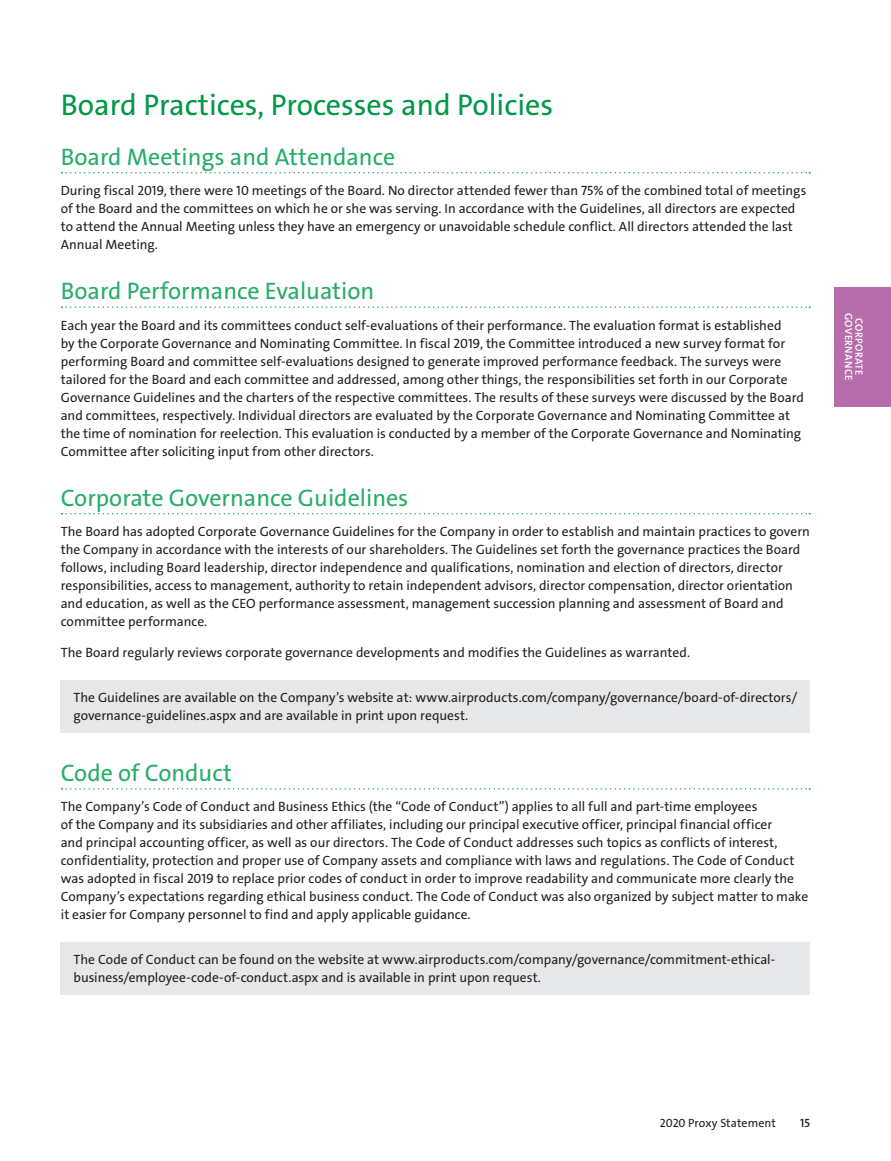
<style>
.page{position:relative;width:891px;height:1161px;background:#fff}
.page>*{position:absolute;margin:0;border:0;box-sizing:border-box;transform-origin:0 0}
.t1{font:30px "The Sans LF";color:#009847}
.t2{font:24px "The Sans LF";color:#27ad6a}
.t3{font:13.5px/18px "The Sans LF";color:#231f20}
.t4{font:12px "The Sans LF";letter-spacing:.005em;color:#231f20}
.t5{font:600 12px "The Sans LF";color:#231f20}
.t6{font:600 10.5px/10.5px "The Sans LF";letter-spacing:.03em;color:#fff;text-align:center}
</style>
<div class="page">
<svg style="left:62px;top:172px;width:748px;height:1px"></svg>
<svg style="left:62px;top:306px;width:748px;height:2px"></svg>
<svg style="left:62px;top:513px;width:748px;height:1px"></svg>
<svg style="left:62px;top:788px;width:748px;height:2px"></svg>
<div style="left:61px;top:680px;width:749px;height:53px;background:#e6e7e9"></div>
<div style="left:61px;top:942px;width:749px;height:53px;background:#e6e7e9"></div>
<div style="left:835px;top:287px;width:56px;height:119px;background:#b76cac"></div>
<h1 class="t1" style="left:61px;top:85px;width:494px">Board Practices, Processes and Policies</h1>
<h2 class="t2" style="left:61px;top:141px;width:336px">Board Meetings and Attendance</h2>
<p class="t3" style="left:61px;top:182px;width:747px">During fiscal 2019, there were 10 meetings of the Board. No director attended fewer than 75% of the combined total of meetings of the Board and the committees on which he or she was serving. In accordance with the Guidelines, all directors are expected to attend the Annual Meeting unless they have an emergency or unavoidable schedule conflict. All directors attended the last Annual Meeting.</p>
<h2 class="t2" style="left:61px;top:276px;width:315px">Board Performance Evaluation</h2>
<p class="t3" style="left:61px;top:316px;width:745px">Each year the Board and its committees conduct self-evaluations of their performance. The evaluation format is established<br>by the Corporate Governance and Nominating Committee. In fiscal 2019, the Committee introduced a new survey format for performing Board and committee self-evaluations designed to generate improved performance feedback. The surveys were tailored for the Board and each committee and addressed, among other things, the responsibilities set forth in our Corporate Governance Guidelines and the charters of the respective committees. The results of these surveys were discussed by the Board and committees, respectively. Individual directors are evaluated by the Corporate Governance and Nominating Committee at the time of nomination for reelection. This evaluation is conducted by a member of the Corporate Governance and Nominating Committee after soliciting input from other directors.</p>
<h2 class="t2" style="left:61px;top:482px;width:349px">Corporate Governance Guidelines</h2>
<p class="t3" style="left:61px;top:523px;width:751px">The Board has adopted Corporate Governance Guidelines for the Company in order to establish and maintain practices to govern the Company in accordance with the interests of our shareholders. The Guidelines set forth the governance practices the Board follows, including Board leadership, director independence and qualifications, nomination and election of directors, director responsibilities, access to management, authority to retain independent advisors, director compensation, director orientation and education, as well as the CEO performance assessment, management succession planning and assessment of Board and committee performance.</p>
<p class="t3" style="left:61px;top:644px;width:631px">The Board regularly reviews corporate governance developments and modifies the Guidelines as warranted.</p>
<p class="t3" style="left:74px;top:688px;width:725px">The Guidelines are available on the Company’s website at: www.airproducts.com/company/governance/board-of-directors/ governance-guidelines.aspx and are available in print upon request.</p>
<h2 class="t2" style="left:61px;top:757px;width:173px">Code of Conduct</h2>
<p class="t3" style="left:61px;top:798px;width:749px">The Company’s Code of Conduct and Business Ethics (the “Code of Conduct”) applies to all full and part-time employees<br>of the Company and its subsidiaries and other affiliates, including our principal executive officer, principal financial officer<br>and principal accounting officer, as well as our directors. The Code of Conduct addresses such topics as conflicts of interest, confidentiality, protection and proper use of Company assets and compliance with laws and regulations. The Code of Conduct was adopted in fiscal 2019 to replace prior codes of conduct in order to improve readability and communicate more clearly the Company’s expectations regarding ethical business conduct. The Code of Conduct was also organized by subject matter to make it easier for Company personnel to find and apply applicable guidance.</p>
<p class="t3" style="left:74px;top:951px;width:703px">The Code of Conduct can be found on the website at www.airproducts.com/company/governance/commitment-ethical&shy;business/employee-code-of-conduct.aspx and is available in print upon request.</p>
<p class="t6" style="left:864px;top:313px;width:69px;rotate:90deg">CORPORATE<br>GOVERNANCE</p>
<p class="t4" style="left:660px;top:1115px;width:118px">2020 Proxy Statement</p>
<p class="t5" style="left:800px;top:1115px;width:11px">15</p>
</div>
